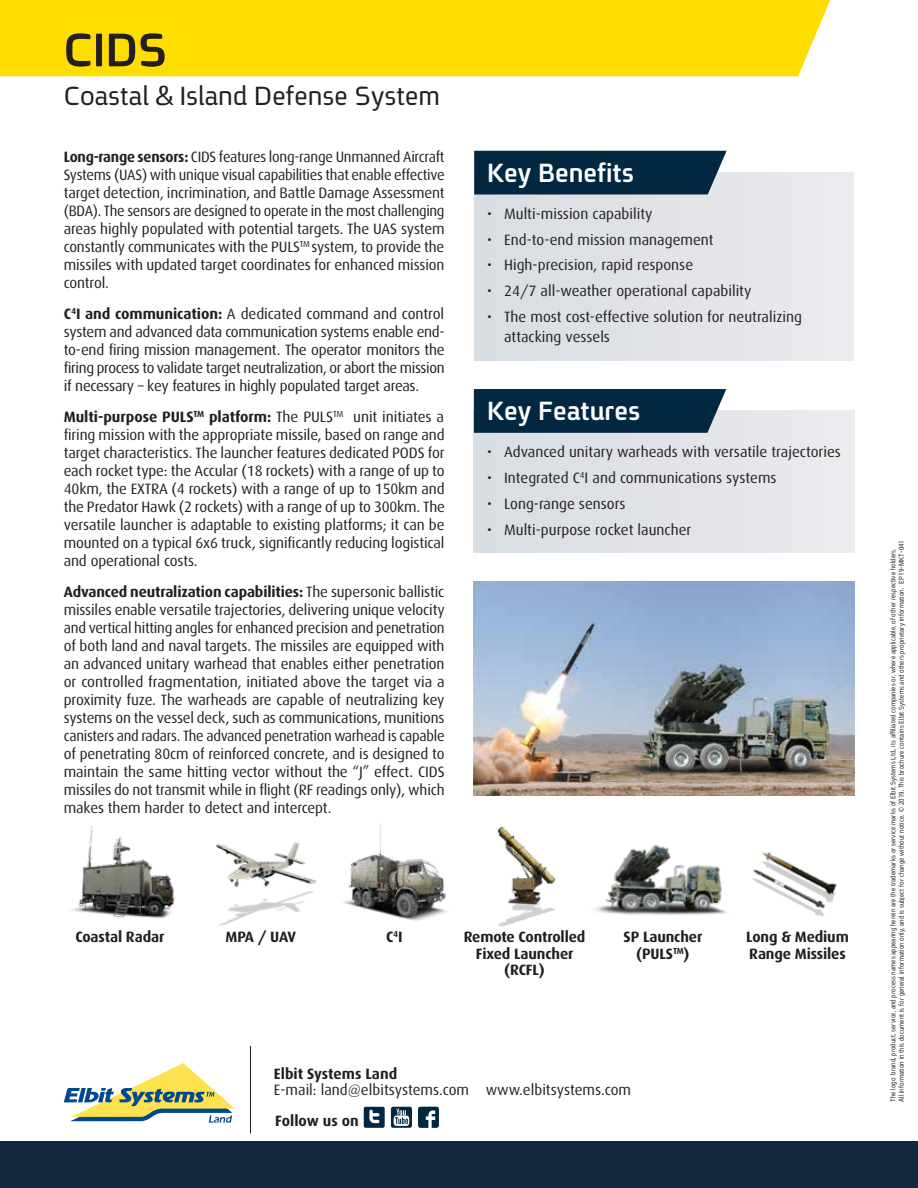
<style>
.page{position:relative;width:918px;height:1188px;background:#fff}
.page>*{position:absolute;margin:0;border:0;box-sizing:border-box;transform-origin:0 0}
.t1{font:700 51px "Fb Spoiler Eng";color:#231f20}
.t2{font:28.5px "Fb Spoiler Eng";color:#231f20}
.t3{font:700 28.5px "Fb Spoiler Eng";color:#fff}
.t4{font:15px/18px "Dax";letter-spacing:-.005em;color:#231f20;text-align:justify}
.t5{font:700 15px/16.5px "Dax";letter-spacing:-.01em;color:#231f20;text-align:center}
.t6{font:7.5px/8.6px "Fb Spoiler Eng";letter-spacing:.01em;color:#231f20;scale:.9 1}
.s1{font-weight:700}
</style>
<div class="page">
<div style="left:0;top:0;width:830px;height:76px;background:#fd0"></div>
<svg style="left:64px;top:1063px;width:171px;height:60px"></svg>
<hr style="left:250px;top:1046px;width:1px;height:88px;background:#231f20">
<svg style="left:391px;top:1107px;width:21px;height:21px"></svg>
<svg style="left:364px;top:1107px;width:21px;height:21px"></svg>
<svg style="left:418px;top:1107px;width:21px;height:21px"></svg>
<img style="left:474px;top:582px;width:380px;height:213px">
<div style="left:474px;top:173px;width:380px;height:187px;background:#e1e3e7"></div>
<div style="left:474px;top:151px;width:253px;height:43px;background:#012741"></div>
<div style="left:474px;top:411px;width:381px;height:142px;background:#e2e4e7"></div>
<svg style="left:474px;top:389px;width:252px;height:44px;background:#0a2e47"></svg>
<img style="left:752px;top:852px;width:85px;height:65px">
<img style="left:497px;top:826px;width:59px;height:101px">
<img style="left:343px;top:823px;width:104px;height:98px">
<img style="left:216px;top:842px;width:101px;height:84px">
<img style="left:72px;top:826px;width:103px;height:93px">
<img style="left:595px;top:845px;width:132px;height:70px">
<div style="left:0;top:1141px;width:918px;height:47px;background:#142940"></div>
<h1 class="t1" style="left:64px;top:24px;width:105px">CIDS</h1>
<h2 class="t2" style="left:64px;top:81px;width:378px">Coastal &amp; Island Defense System</h2>
<p class="t4" style="left:64px;top:148px;width:383px"><span class="s1">Long-range sensors:</span> CIDS features long-range Unmanned Aircraft Systems (UAS) with unique visual capabilities that enable effective target detection, incrimination, and Battle Damage Assessment (BDA). The sensors are designed to operate in the most challenging areas highly populated with potential targets. The UAS system constantly communicates with the PULS<sup>TM</sup> system, to provide the missiles with updated target coordinates for enhanced mission control.</p>
<p class="t4" style="left:64px;top:305px;width:382px"><span class="s1">C</span><sup>4</sup><span class="s1">I and communication:</span> A dedicated command and control system and advanced data communication systems enable end&shy;to-end firing mission management. The operator monitors the firing process to validate target neutralization, or abort the mission if necessary – key features in highly populated target areas.</p>
<p class="t4" style="left:64px;top:408px;width:383px"><span class="s1">Multi-purpose PULS</span><sup>TM</sup> <span class="s1">platform:</span> The PULS<sup>TM</sup> unit initiates a firing mission with the appropriate missile, based on range and target characteristics. The launcher features dedicated PODS for each rocket type: the Accular (18 rockets) with a range of up to 40km, the EXTRA (4 rockets) with a range of up to 150km and the Predator Hawk (2 rockets) with a range of up to 300km. The versatile launcher is adaptable to existing platforms; it can be mounted on a typical 6x6 truck, significantly reducing logistical and operational costs.</p>
<p class="t4" style="left:64px;top:583px;width:382px"><span class="s1">Advanced neutralization capabilities:</span> The supersonic ballistic missiles enable versatile trajectories, delivering unique velocity and vertical hitting angles for enhanced precision and penetration of both land and naval targets. The missiles are equipped with an advanced unitary warhead that enables either penetration or controlled fragmentation, initiated above the target via a proximity fuze. The warheads are capable of neutralizing key systems on the vessel deck, such as communications, munitions canisters and radars. The advanced penetration warhead is capable of penetrating 80cm of reinforced concrete, and is designed to maintain the same hitting vector without the “J” effect. CIDS missiles do not transmit while in flight (RF readings only), which makes them harder to detect and intercept.</p>
<h2 class="t3" style="left:487px;top:159px;width:148px">Key Benefits</h2>
<p class="t4" style="left:487px;top:205px;width:167px">• Multi-mission capability</p>
<p class="t4" style="left:487px;top:231px;width:228px">• End-to-end mission management</p>
<p class="t4" style="left:487px;top:256px;width:208px">• High-precision, rapid response</p>
<p class="t4" style="left:487px;top:282px;width:266px">• 24/7 all-weather operational capability</p>
<p class="t4" style="left:504px;top:307px;width:299px;line-height:19.5px;text-indent:-17px">• The most cost-effective solution for neutralizing attacking vessels</p>
<h2 class="t3" style="left:487px;top:397px;width:155px">Key Features</h2>
<p class="t4" style="left:487px;top:443px;width:355px">• Advanced unitary warheads with versatile trajectories</p>
<p class="t4" style="left:487px;top:469px;width:291px">• Integrated C<sup>4</sup>I and communications systems</p>
<p class="t4" style="left:487px;top:495px;width:140px">• Long-range sensors</p>
<p class="t4" style="left:487px;top:521px;width:206px">• Multi-purpose rocket launcher</p>
<p class="t5" style="left:75px;top:929px;width:90px">Coastal Radar</p>
<p class="t5" style="left:226px;top:929px;width:72px">MPA / UAV</p>
<p class="t5" style="left:386px;top:929px;width:18px">C<sup>4</sup>I</p>
<p class="t5" style="left:624px;top:929px;width:80px">SP Launcher (PULS<sup>TM</sup>)</p>
<p class="t5" style="left:464px;top:929px;width:123px">Remote Controlled<br>Fixed Launcher (RCFL)</p>
<p class="t5" style="left:746px;top:929px;width:104px;text-align:left">Long &amp; Medium<br>Range Missiles</p>
<p class="t5" style="left:274px;top:1065px;width:125px">Elbit Systems Land</p>
<p class="t4" style="left:274px;top:1081px;width:359px">E-mail: land@elbitsystems.com www.elbitsystems.com</p>
<p class="t5" style="left:275px;top:1113px;width:85px">Follow us on</p>
<p class="t6" style="left:889px;top:1102px;width:626px;rotate:-90deg">The logo brand, product, service, and process names appearing herein are the trademarks or service marks of Elbit Systems Ltd., its affiliated companies or, where applicable, of other respective holders.<br>All information in this document is for general information only, and is subject for change without notice. © 2019. This brochure contains Elbit Systems and others proprietary information. EP19-MKT-041</p>
</div>
